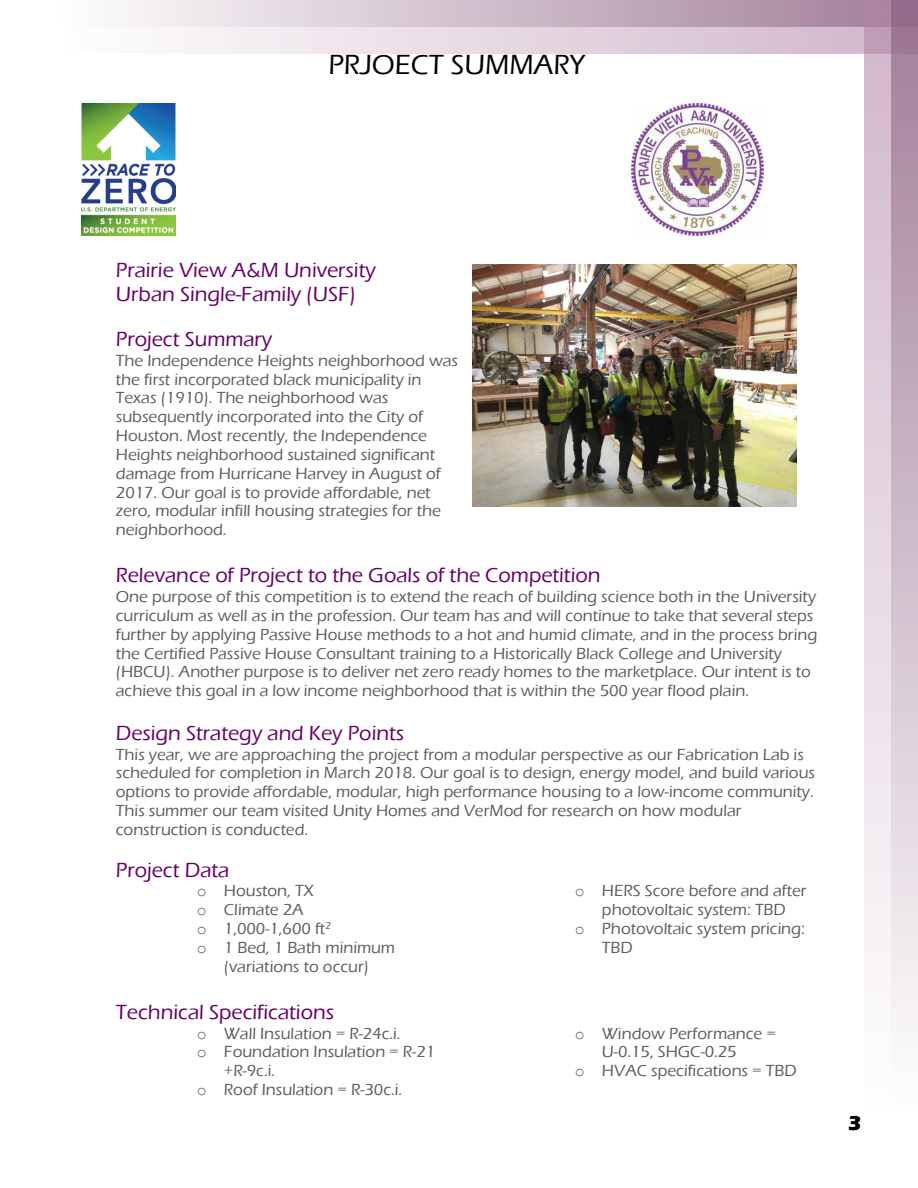
<style>
.page{position:relative;width:918px;height:1188px;background:#fff}
.page>*{position:absolute;margin:0;border:0;box-sizing:border-box;transform-origin:0 0}
.t1{font:500 28.5px "Eras ITC";color:#000}
.t2{font:500 21px/24px "Eras ITC";color:#606}
.t3{font:700 21px "Eras ITC";color:#000}
.t4{font:500 16.5px/18.8px "Eras ITC";color:#5c5d5f}
.s1{font-family:"Courier New";font-weight:400}
</style>
<div class="page">
<div style="left:0;top:0;width:918px;height:27px;background:linear-gradient(to right,#fff,#a27e99)"></div>
<div style="left:0;top:27px;width:918px;height:27px;background:linear-gradient(to right,#fff,#d0b6ca)"></div>
<div style="left:891px;top:0;width:27px;height:1188px;background:linear-gradient(to bottom,#a07b97,#fff)"></div>
<svg style="left:864px;top:0;width:27px;height:960px;background:#e2d2de"></svg>
<img style="left:82px;top:104px;width:93px;height:132px">
<img style="left:632px;top:103px;width:132px;height:133px">
<img style="left:472px;top:264px;width:324px;height:243px">
<h1 class="t1" style="left:328px;top:49px;width:258px">PRJOECT SUMMARY</h1>
<p class="t2" style="left:116px;top:259px;width:261px">Prairie View A&amp;M University<br>Urban Single-Family (USF)</p>
<p class="t2" style="left:116px;top:327px;width:158px">Project Summary</p>
<p class="t4" style="left:116px;top:351px;width:344px">The Independence Heights neighborhood was the first incorporated black municipality in Texas (1910). The neighborhood was subsequently incorporated into the City of Houston. Most recently, the Independence Heights neighborhood sustained significant damage from Hurricane Harvey in August of 2017. Our goal is to provide affordable, net zero, modular infill housing strategies for the neighborhood.</p>
<p class="t2" style="left:116px;top:564px;width:486px">Relevance of Project to the Goals of the Competition</p>
<p class="t4" style="left:116px;top:587px;width:703px">One purpose of this competition is to extend the reach of building science both in the University curriculum as well as in the profession. Our team has and will continue to take that several steps further by applying Passive House methods to a hot and humid climate, and in the process bring the Certified Passive House Consultant training to a Historically Black College and University (HBCU). Another purpose is to deliver net zero ready homes to the marketplace. Our intent is to achieve this goal in a low income neighborhood that is within the 500 year flood plain.</p>
<p class="t2" style="left:116px;top:721px;width:290px">Design Strategy and Key Points</p>
<p class="t4" style="left:116px;top:745px;width:701px">This year, we are approaching the project from a modular perspective as our Fabrication Lab is scheduled for completion in March 2018. Our goal is to design, energy model, and build various options to provide affordable, modular, high performance housing to a low-income community.<br>This summer our team visited Unity Homes and VerMod for research on how modular construction is conducted.</p>
<p class="t2" style="left:116px;top:858px;width:115px">Project Data</p>
<p class="t4" style="left:197px;top:882px;width:118px"><span class="s1">o</span> Houston, TX</p>
<p class="t4" style="left:197px;top:901px;width:108px"><span class="s1">o</span> Climate 2A</p>
<p class="t4" style="left:197px;top:920px;width:136px"><span class="s1">o</span> 1,000-1,600 ft<sup>2</sup></p>
<p class="t4" style="left:197px;top:938px;width:200px"><span class="s1">o</span> 1 Bed, 1 Bath minimum</p>
<p class="t4" style="left:224px;top:957px;width:147px">(variations to occur)</p>
<p class="t4" style="left:575px;top:882px;width:233px"><span class="s1">o</span> HERS Score before and after</p>
<p class="t4" style="left:602px;top:901px;width:185px">photovoltaic system: TBD</p>
<p class="t4" style="left:575px;top:920px;width:231px"><span class="s1">o</span> Photovoltaic system pricing:</p>
<p class="t4" style="left:602px;top:938px;width:32px">TBD</p>
<p class="t2" style="left:116px;top:1000px;width:220px">Technical Specifications</p>
<p class="t4" style="left:197px;top:1024px;width:205px"><span class="s1">o</span> Wall Insulation = R-24c.i.</p>
<p class="t4" style="left:197px;top:1043px;width:240px"><span class="s1">o</span> Foundation Insulation = R-21</p>
<p class="t4" style="left:224px;top:1062px;width:53px">+R-9c.i.</p>
<p class="t4" style="left:197px;top:1080px;width:207px"><span class="s1">o</span> Roof Insulation = R-30c.i.</p>
<p class="t4" style="left:575px;top:1024px;width:202px"><span class="s1">o</span> Window Performance =</p>
<p class="t4" style="left:602px;top:1043px;width:136px">U-0.15, SHGC-0.25</p>
<p class="t4" style="left:575px;top:1062px;width:223px"><span class="s1">o</span> HVAC specifications = TBD</p>
<p class="t3" style="left:848px;top:1111px;width:15px">3</p>
</div>
